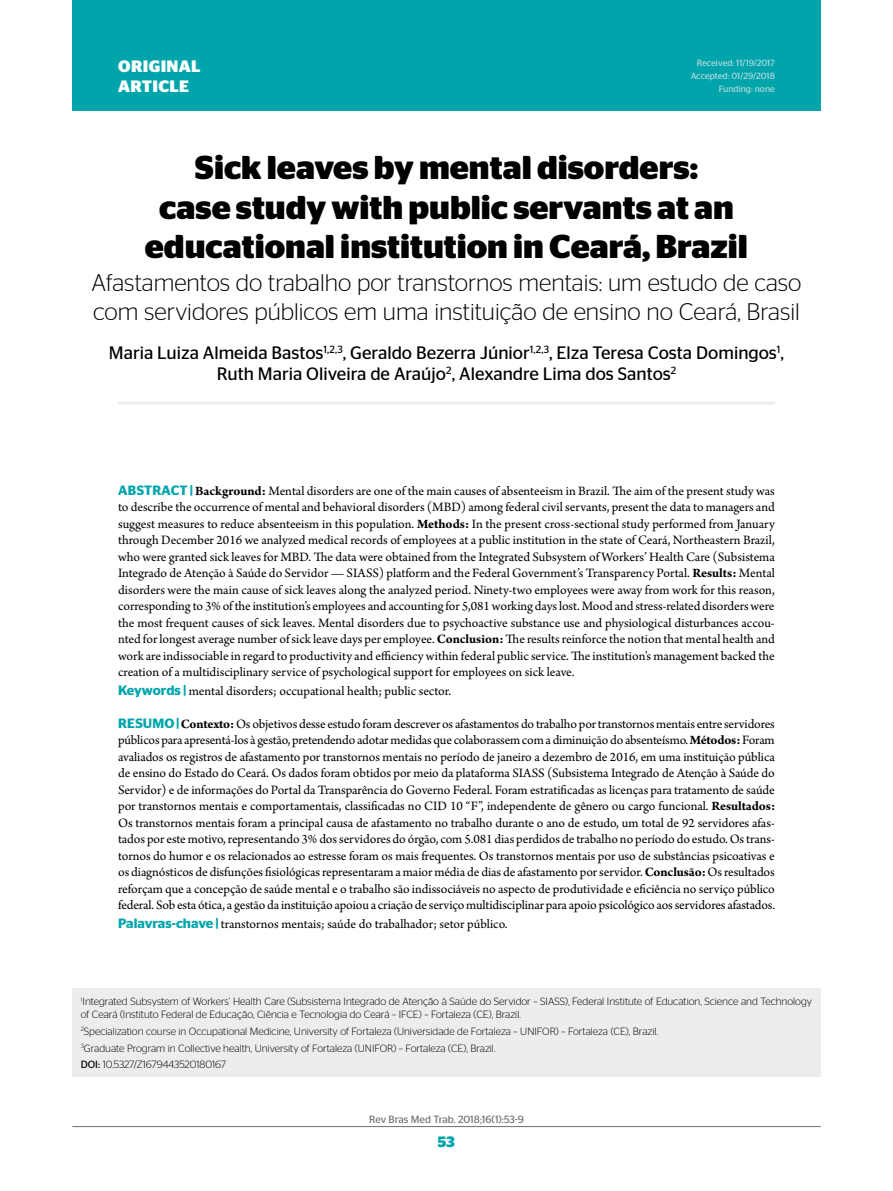
<style>
.page{position:relative;width:893px;height:1191px;background:#fff}
.page>*{position:absolute;margin:0;border:0;box-sizing:border-box;transform-origin:0 0}
.t1{font:700 33px/39.6px "Stag Sans";color:#000;text-align:center}
.t2{font:300 24px/28.8px "Stag Sans";color:#000}
.t3{font:18px/21.6px "Stag Sans";color:#000;text-align:center}
.t4{font:700 16.5px/19.8px "Stag Sans";letter-spacing:.02em;color:#fff}
.t5{font:700 15px "Stag Sans";color:#00a5ac}
.t6{font:13.5px/16.5px "Arno Pro";letter-spacing:-.005em;color:#000;text-align:justify}
.t7{font:300 10.5px/16.8px "Stag Sans";color:#000}
.t8{font:10.5px "Stag Sans";color:#706f6f}
.t9{font:9px/12.9px "Stag Sans";color:#bcdbde;text-align:right}
.s1{font-family:"Stag Sans";font-weight:600;color:#00a5ac}
.s2{font-weight:700}
.s3{font-weight:400}
</style>
<div class="page">
<hr style="left:72px;top:1126px;width:749px;height:1px;background:#706f6f">
<div style="left:72px;top:0;width:749px;height:111px;background:#00a5ac"></div>
<div style="left:72px;top:988px;width:749px;height:89px;background:#ededed"></div>
<hr style="left:118px;top:401px;width:657px;height:3px;background:#ededed">
<p class="t4" style="left:118px;top:56px;width:84px">ORIGINAL<br>ARTICLE</p>
<p class="t9" style="left:691px;top:56px;width:86px">Received: 11/19/2017<br>Accepted: 01/29/2018<br>Funding: none</p>
<h1 class="t1" style="left:145px;top:148px;width:605px">Sick leaves by mental disorders:<br>case study with public servants at an educational institution in Ceará, Brazil</h1>
<h2 class="t2" style="left:92px;top:268px;width:711px">Afastamentos do trabalho por transtornos mentais: um estudo de caso com servidores públicos em uma instituição de ensino no Ceará, Brasil</h2>
<h3 class="t3" style="left:109px;top:341px;width:677px">Maria Luiza Almeida Bastos<sup>1,2,3</sup>, Geraldo Bezerra Júnior<sup>1,2,3</sup>, Elza Teresa Costa Domingos<sup>1</sup>,<br>Ruth Maria Oliveira de Araújo<sup>2</sup>, Alexandre Lima dos Santos<sup>2</sup></h3>
<p class="t6" style="left:118px;top:483px;width:658px"><span class="s1">ABSTRACT |</span> <span class="s2">Background:</span> Mental disorders are one of the main causes of absenteeism in Brazil. The aim of the present study was to describe the occurrence of mental and behavioral disorders (MBD) among federal civil servants, present the data to managers and suggest measures to reduce absenteeism in this population. <span class="s2">Methods:</span> In the present cross-sectional study performed from January through December 2016 we analyzed medical records of employees at a public institution in the state of Ceará, Northeastern Brazil, who were granted sick leaves for MBD. The data were obtained from the Integrated Subsystem of Workers’ Health Care (Subsistema Integrado de Atenção à Saúde do Servidor — SIASS) platform and the Federal Government’s Transparency Portal. <span class="s2">Results:</span> Mental disorders were the main cause of sick leaves along the analyzed period. Ninety-two employees were away from work for this reason, corresponding to 3% of the institution’s employees and accounting for 5,081 working days lost. Mood and stress-related disorders were the most frequent causes of sick leaves. Mental disorders due to psychoactive substance use and physiological disturbances accou&shy;nted for longest average number of sick leave days per employee. <span class="s2">Conclusion:</span> The results reinforce the notion that mental health and work are indissociable in regard to productivity and efficiency within federal public service. The institution’s management backed the creation of a multidisciplinary service of psychological support for employees on sick leave.</p>
<p class="t6" style="left:118px;top:683px;width:335px"><span class="s1">Keywords |</span> mental disorders; occupational health; public sector.</p>
<p class="t6" style="left:118px;top:716px;width:659px"><span class="s1">RESUMO |</span> <span class="s2">Contexto:</span> Os objetivos desse estudo foram descrever os afastamentos do trabalho por transtornos mentais entre servidores públicos para apresentá-los à gestão, pretendendo adotar medidas que colaborassem com a diminuição do absenteísmo. <span class="s2">Métodos:</span> Foram avaliados os registros de afastamento por transtornos mentais no período de janeiro a dezembro de 2016, em uma instituição pública de ensino do Estado do Ceará. Os dados foram obtidos por meio da plataforma SIASS (Subsistema Integrado de Atenção à Saúde do Servidor) e de informações do Portal da Transparência do Governo Federal. Foram estratificadas as licenças para tratamento de saúde por transtornos mentais e comportamentais, classificadas no CID 10 “F”, independente de gênero ou cargo funcional. <span class="s2">Resultados:<br></span>Os transtornos mentais foram a principal causa de afastamento no trabalho durante o ano de estudo, um total de 92 servidores afas&shy;tados por este motivo, representando 3% dos servidores do órgão, com 5.081 dias perdidos de trabalho no período do estudo. Os trans&shy;tornos do humor e os relacionados ao estresse foram os mais frequentes. Os transtornos mentais por uso de substâncias psicoativas e os diagnósticos de disfunções fisiológicas representaram a maior média de dias de afastamento por servidor. <span class="s2">Conclusão:</span> Os resultados reforçam que a concepção de saúde mental e o trabalho são indissociáveis no aspecto de produtividade e eficiência no serviço público federal. Sob esta ótica, a gestão da instituição apoiou a criação de serviço multidisciplinar para apoio psicológico aos servidores afastados.</p>
<p class="t6" style="left:118px;top:916px;width:391px"><span class="s1">Palavras-chave |</span> transtornos mentais; saúde do trabalhador; setor público.</p>
<p class="t7" style="left:81px;top:995px;width:733px;line-height:12.6px"><sup>1</sup>Integrated Subsystem of Workers’ Health Care (Subsistema Integrado de Atenção à Saúde do Servidor – SIASS), Federal Institute of Education, Science and Technology of Ceará (Instituto Federal de Educação, Ciência e Tecnologia do Ceará – IFCE) – Fortaleza (CE), Brazil.</p>
<p class="t7" style="left:81px;top:1022px;width:579px"><sup>2</sup>Specialization course in Occupational Medicine, University of Fortaleza (Universidade de Fortaleza – UNIFOR) – Fortaleza (CE), Brazil.<br><sup>3</sup>Graduate Program in Collective health, University of Fortaleza (UNIFOR) – Fortaleza (CE), Brazil.<br><span class="s3">DOI:</span> 10.5327/Z1679443520180167</p>
<p class="t8" style="left:369px;top:1113px;width:156px">Rev Bras Med Trab. 2018;16(1):53-9</p>
<p class="t5" style="left:438px;top:1132px;width:19px">53</p>
</div>
